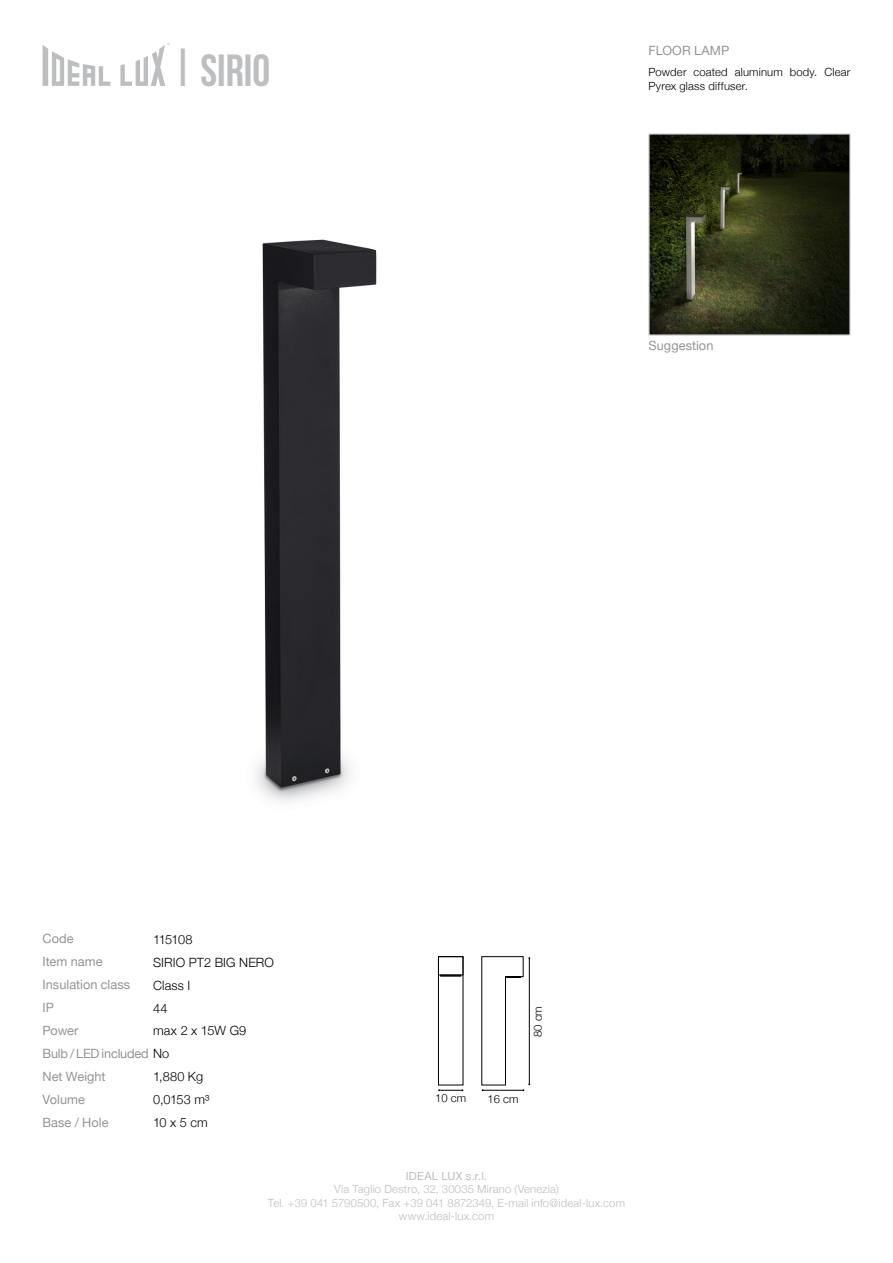
<style>
.page{position:relative;width:893px;height:1263px;background:#fff}
.page>*{position:absolute;margin:0;border:0;box-sizing:border-box;transform-origin:0 0}
.t1{font:45px "Bebas Neue";color:#bcbec0}
.t2{font:12.75px/23px "Helvetica Neue";color:#939598}
.t3{font:300 12.75px/23px "Helvetica Neue";letter-spacing:.01em;color:#000}
.t4{font:12.75px/22.8px "Helvetica Neue";letter-spacing:-.02em;color:#939598}
.t5{font:300 11.25px/13.5px "Helvetica Neue";letter-spacing:.015em;color:#bcbec0;text-align:center}
.t6{font:300 11.25px/13.5px "Helvetica Neue";letter-spacing:.015em;color:#000}
.t7{font:11.25px "Helvetica Neue";letter-spacing:.015em;color:#bcbec0}
.s1{font-weight:300;color:#000}
</style>
<div class="page">
<svg style="left:43px;top:43px;width:127px;height:43px"></svg>
<img style="left:256px;top:239px;width:121px;height:563px">
<img style="left:650px;top:136px;width:198px;height:197px">
<svg style="left:438px;top:1089px;width:25px;height:2px"></svg>
<div style="left:438px;top:956px;width:25px;height:129px;border:1px solid #000"></div>
<div style="left:438px;top:956px;width:25px;height:19px;border:1px solid #000"></div>
<svg style="left:440px;top:975px;width:21px;height:1px"></svg>
<svg style="left:481px;top:956px;width:49px;height:135px"></svg>
<h1 class="t1" style="left:171px;top:43px;width:24px">|</h1>
<h1 class="t1" style="left:200px;top:46px;width:71px">SIRIO</h1>
<p class="t2" style="left:648px;top:38px;width:82px">FLOOR LAMP</p>
<p class="t6" style="left:648px;top:65px;width:203px">Powder coated aluminum body. Clear<br>Pyrex glass diffuser.</p>
<p class="t2" style="left:648px;top:333px;width:66px">Suggestion</p>
<p class="t2" style="left:43px;top:926px;width:89px">Code<br>Item name<br>Insulation class</p>
<p class="t2" style="left:43px;top:995px;width:13px">IP</p>
<p class="t3" style="left:153px;top:927px;width:41px">115108</p>
<p class="t3" style="left:153px;top:950px;width:122px">SIRIO PT2 BIG NERO<br>Class I</p>
<p class="t3" style="left:153px;top:996px;width:16px">44</p>
<p class="t3" style="left:153px;top:1018px;width:95px">max 2 x 15W G9</p>
<p class="t4" style="left:42px;top:1018px;width:128px">Power<br>Bulb / LED included <span class="s1">No</span></p>
<p class="t2" style="left:42px;top:1064px;width:65px">Net Weight</p>
<p class="t2" style="left:42px;top:1087px;width:68px">Volume<br>Base / Hole</p>
<p class="t3" style="left:153px;top:1064px;width:52px">1,880 Kg</p>
<p class="t3" style="left:153px;top:1087px;width:58px">0,0153 m³<br>10 x 5 cm</p>
<p class="t6" style="left:435px;top:1091px;width:32px">10 cm</p>
<p class="t6" style="left:530px;top:1037px;width:32px;rotate:-90deg">80 cm</p>
<p class="t6" style="left:488px;top:1091px;width:32px">16 cm</p>
<p class="t7" style="left:406px;top:1166px;width:83px">IDEAL LUX s.r.l.</p>
<p class="t5" style="left:268px;top:1182px;width:359px">Via Taglio Destro, 32, 30035 Mirano (Venezia)<br>Tel. +39 041 5790500, Fax +39 041 8872349, E-mail info@ideal-lux.com www.ideal-lux.com</p>
</div>
